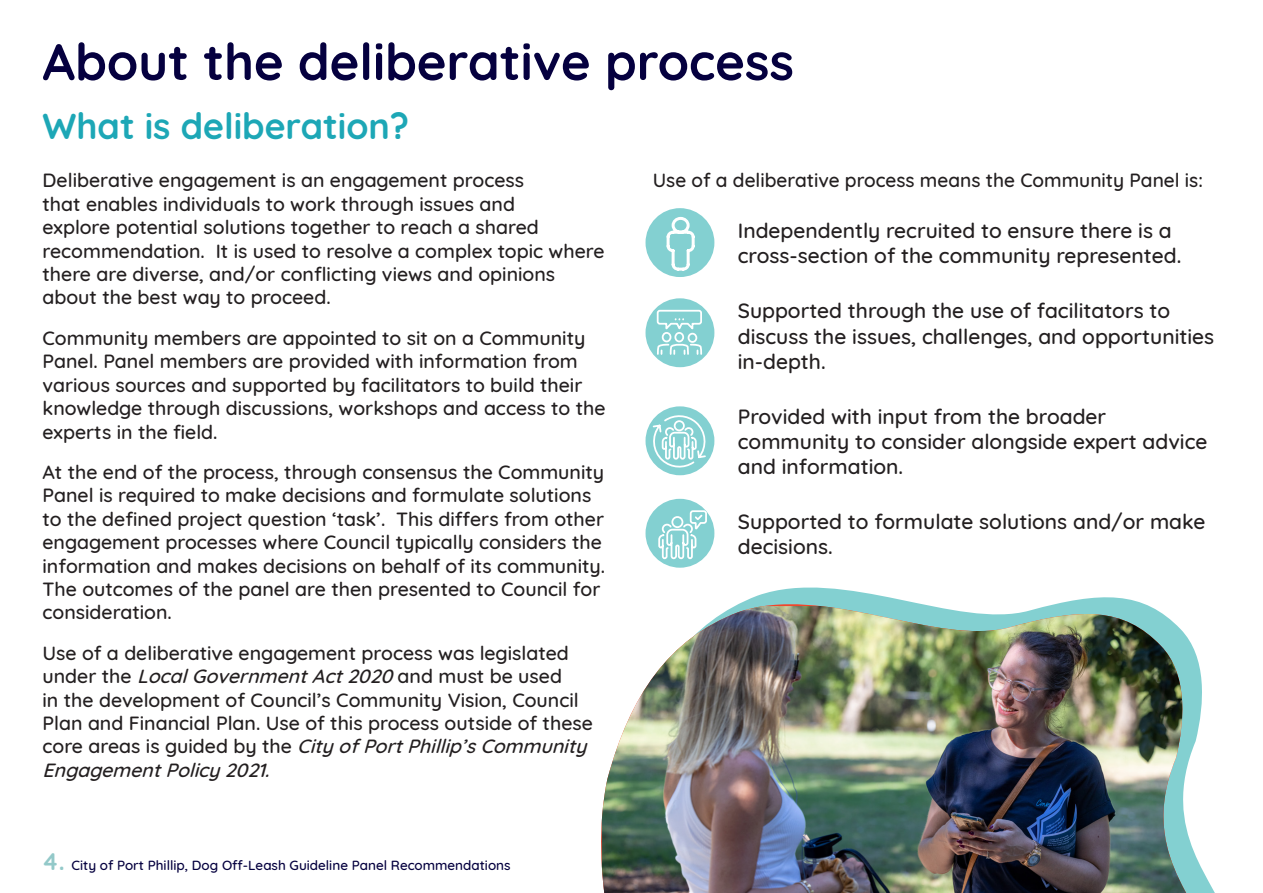
<style>
.page{position:relative;width:1263px;height:893px;background:#fff}
.page>*{position:absolute;margin:0;border:0;box-sizing:border-box;transform-origin:0 0}
.t1{font:700 51px "Quicksand";color:#05003f}
.t2{font:700 36px "Quicksand";color:#1da7b6}
.t3{font:500 21px/25.2px "Quicksand";color:#231f20}
.t4{font:500 19.5px/23.4px "Quicksand";color:#231f20}
.t5{font:500 13.5px "Quicksand";color:#05003f}
.s1{font-style:italic}
.s2{font-weight:700;font-size:24px;color:#93c9c9}
</style>
<div class="page">
<div style="left:645px;top:208px;width:69px;height:69px;background:#83d0d1;border-radius:50%"></div>
<div style="left:645px;top:298px;width:69px;height:69px;background:#83d0d1;border-radius:50%"></div>
<div style="left:645px;top:406px;width:69px;height:69px;background:#83d0d1;border-radius:50%"></div>
<div style="left:645px;top:499px;width:69px;height:69px;background:#83d0d1;border-radius:50%"></div>
<svg style="left:656px;top:309px;width:47px;height:46px"></svg>
<svg style="left:666px;top:216px;width:29px;height:55px"></svg>
<svg style="left:657px;top:509px;width:51px;height:51px"></svg>
<svg style="left:650px;top:414px;width:59px;height:55px"></svg>
<svg style="left:601px;top:587px;width:613px;height:306px"></svg>
<img style="left:602px;top:606px;width:585px;height:287px">
<p class="t1" style="left:43px;top:20px;width:753px">About the deliberative process</p>
<p class="t2" style="left:43px;top:97px;width:368px">What is deliberation?</p>
<p class="t4" style="left:43px;top:167px;width:564px">Deliberative engagement is an engagement process<br>that enables individuals to work through issues and<br>explore potential solutions together to reach a shared recommendation. It is used to resolve a complex topic where there are diverse, and/or conflicting views and opinions about the best way to proceed.</p>
<p class="t4" style="left:43px;top:324px;width:564px">Community members are appointed to sit on a Community Panel. Panel members are provided with information from various sources and supported by facilitators to build their knowledge through discussions, workshops and access to the experts in the field.</p>
<p class="t4" style="left:43px;top:458px;width:564px">At the end of the process, through consensus the Community Panel is required to make decisions and formulate solutions to the defined project question ‘task’. This differs from other engagement processes where Council typically considers the information and makes decisions on behalf of its community.<br>The outcomes of the panel are then presented to Council for consideration.</p>
<p class="t4" style="left:43px;top:639px;width:553px">Use of a deliberative engagement process was legislated<br>u n d e r t h e <span class="s1">LocalGovernmentAct2020</span>a n d m u s t b e u s e d<br>in the development of Council’s Community Vision, Council Plan and Financial Plan. Use of this process outside of these c o r e a r e a s i s g u i d e d b y t h e <span class="s1">CityofPortPhillip’sCommunity EngagementPolicy2021.</span></p>
<p class="t5" style="left:42px;top:854px;width:470px"><span class="s2">4.</span> City of Port Phillip, Dog Off-Leash Guideline Panel Recommendations</p>
<p class="t4" style="left:653px;top:167px;width:552px">Use of a deliberative process means the Community Panel is:</p>
<p class="t3" style="left:738px;top:216px;width:445px">Independently recruited to ensure there is a cross-section of the community represented.</p>
<p class="t3" style="left:738px;top:296px;width:478px">Supported through the use of facilitators to discuss the issues, challenges, and opportunities in-depth.</p>
<p class="t3" style="left:738px;top:402px;width:471px">Provided with input from the broader community to consider alongside expert advice and information.</p>
<p class="t3" style="left:738px;top:507px;width:469px">Supported to formulate solutions and/or make decisions.</p>
</div>
